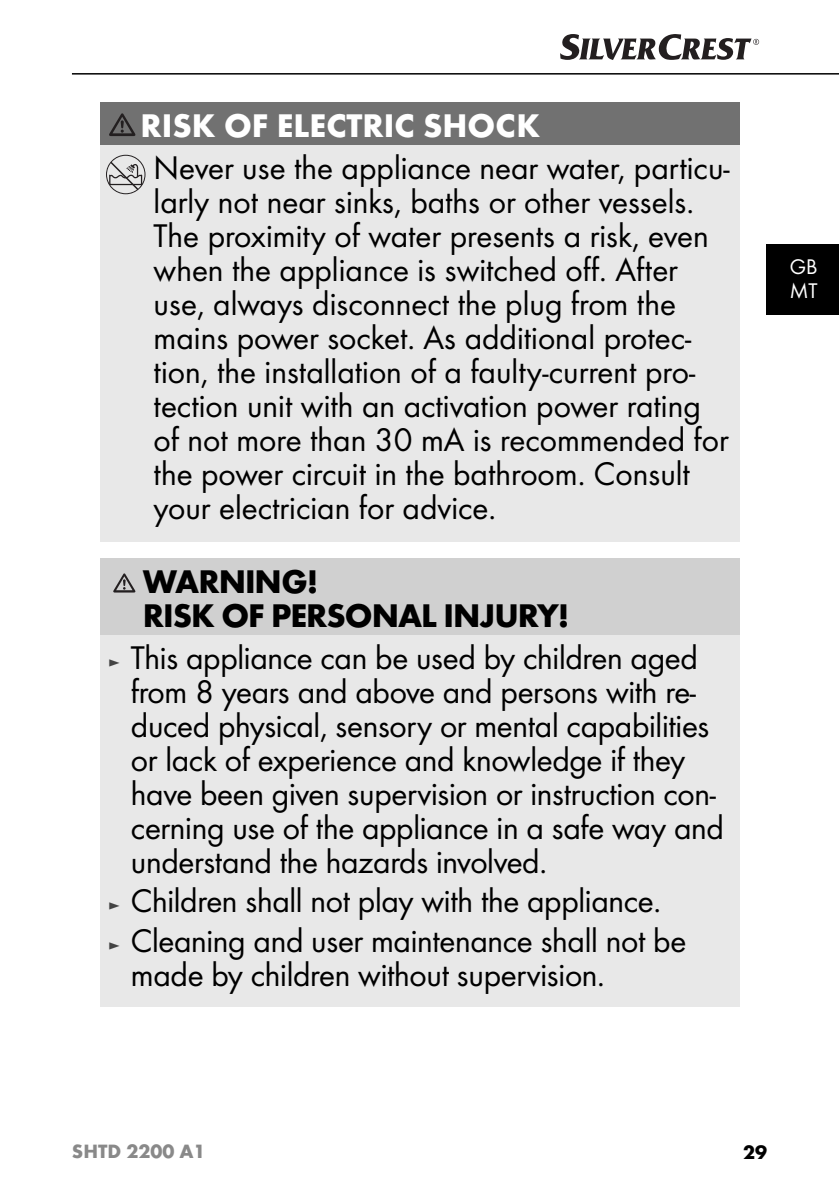
<style>
.page{position:relative;width:839px;height:1191px;background:#fff}
.page>*{position:absolute;margin:0;border:0;box-sizing:border-box;transform-origin:0 0}
.t1{font:34px/34px "Futura Boo";letter-spacing:-.01em;color:#000}
.t2{font:700 34px/34px "Futura";letter-spacing:-.03em;color:#000}
.t3{font:700 34px "Futura";color:#fff}
.t4{font:22px/24px "Futura Boo";color:#fff}
.t5{font:700 20px "Futura";color:#898989}
.t6{font:700 20px "Futura";color:#000}
.s1{font-size:18px;color:#434343}
</style>
<div class="page">
<hr style="left:72px;top:73px;width:767px;height:2px;background:#000">
<svg style="left:560px;top:34px;width:199px;height:26px"></svg>
<div style="left:767px;top:244px;width:72px;height:71px;background:#000"></div>
<div style="left:100px;top:102px;width:640px;height:43px;background:#717171"></div>
<div style="left:100px;top:145px;width:640px;height:397px;background:#e8e8e8"></div>
<svg style="left:109px;top:113px;width:26px;height:23px"></svg>
<div style="left:100px;top:558px;width:640px;height:77px;background:#d0d0d0"></div>
<div style="left:100px;top:635px;width:640px;height:371px;background:#e8e8e8"></div>
<svg style="left:113px;top:573px;width:22px;height:19px"></svg>
<svg style="left:106px;top:155px;width:39px;height:39px"></svg>
<p class="t3" style="left:140px;top:112px;width:401px">RISK OF ELECTRIC SHOCK</p>
<p class="t1" style="left:154px;top:152px;width:578px">Never use the appliance near water, particu&shy;larly not near sinks, baths or other vessels.<br>The proximity of water presents a risk, even when the appliance is switched off. After use, always disconnect the plug from the mains power socket. As additional protec&shy;tion, the installation of a faulty-current pro&shy;tection unit with an activation power rating of not more than 30 mA is recommended for the power circuit in the bathroom. Consult your electrician for advice.</p>
<p class="t2" style="left:143px;top:567px;width:428px">WARNING!<br>RISK OF PERSONAL INJURY!</p>
<p class="t1" style="left:131px;top:642px;width:594px;text-indent:-23px"><span class="s1">►</span> This appliance can be used by children aged from 8 years and above and persons with re&shy;duced physical, sensory or mental capabilities or lack of experience and knowledge if they have been given supervision or instruction con&shy;cerning use of the appliance in a safe way and understand the hazards involved.</p>
<p class="t1" style="left:108px;top:883px;width:579px;line-height:39.6px"><span class="s1">►</span> Children shall not play with the appliance.<br><span class="s1">►</span> Cleaning and user maintenance shall not be</p>
<p class="t1" style="left:131px;top:959px;width:476px">made by children without supervision.</p>
<p class="t4" style="left:790px;top:256px;width:29px">GB<br>MT</p>
<p class="t5" style="left:72px;top:1143px;width:135px">SHTD 2200 A1</p>
<p class="t6" style="left:743px;top:1144px;width:25px">29</p>
</div>
